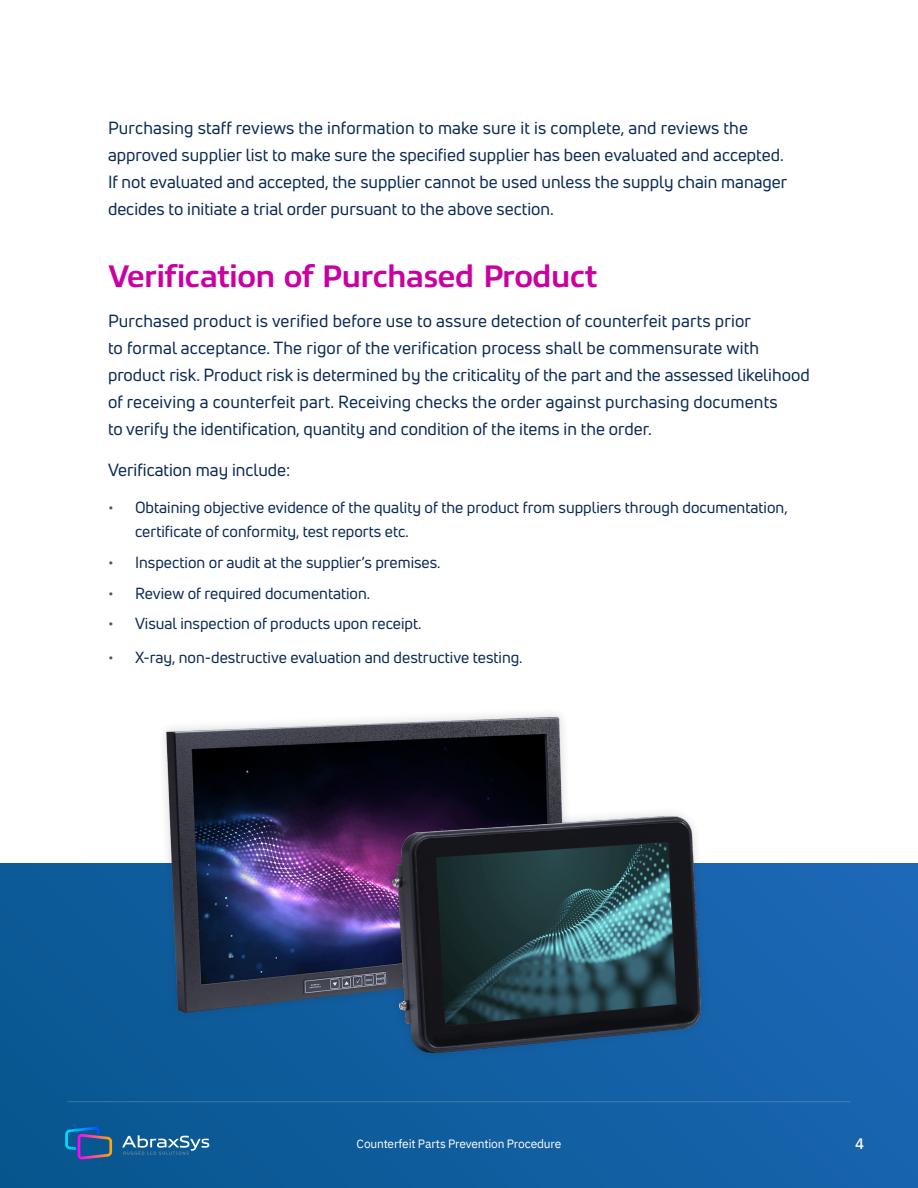
<style>
.page{position:relative;width:918px;height:1188px;background:#fff}
.page>*{position:absolute;margin:0;border:0;box-sizing:border-box;transform-origin:0 0}
.Paragraph_9pt{font:700 31.5px "Allumi Std";letter-spacing:-.025em;color:#c901a1}
.Paragraph_9pt-2{font:17.25px/27px "Uni Neue";color:#0a2954}
.t1{font:15.75px/24px "Uni Neue";color:#0a2954}
.t2{font:500 15px "IBM Plex Sans";color:#fff}
.t3{font:12px "IBM Plex Sans";letter-spacing:-.015em;color:#fff}
.s1{color:#545454}
</style>
<div class="page">
<div style="left:0;top:864px;width:918px;height:324px;background:linear-gradient(to right,#085790,#1a65b1)"></div>
<hr style="left:68px;top:1101px;width:783px;height:1px;background:#fff">
<svg style="left:122px;top:1135px;width:87px;height:20px;background:#407ca9"></svg>
<svg style="left:65px;top:1127px;width:47px;height:32px;background:#335e9c"></svg>
<img style="left:123px;top:713px;width:442px;height:317px">
<div style="left:382px;top:807px;width:328px;height:255px;background:#231f20;opacity:.19"></div>
<img style="left:374px;top:814px;width:350px;height:240px">
<p class="Paragraph_9pt-2" style="left:108px;top:115px;width:681px">Purchasing staff reviews the information to make sure it is complete, and reviews the approved supplier list to make sure the specified supplier has been evaluated and accepted.<br>If not evaluated and accepted, the supplier cannot be used unless the supply chain manager decides to initiate a trial order pursuant to the above section.</p>
<p class="Paragraph_9pt" style="left:108px;top:259px;width:491px">Verification of Purchased Product</p>
<p class="Paragraph_9pt-2" style="left:108px;top:307px;width:703px">Purchased product is verified before use to assure detection of counterfeit parts prior<br>to formal acceptance. The rigor of the verification process shall be commensurate with product risk. Product risk is determined by the criticality of the part and the assessed likelihood of receiving a counterfeit part. Receiving checks the order against purchasing documents<br>to verify the identification, quantity and condition of the items in the order.</p>
<p class="Paragraph_9pt-2" style="left:108px;top:456px;width:184px">Verification may include:</p>
<p class="t1" style="left:135px;top:495px;width:654px;text-indent:-27px"><span class="s1">•</span> Obtaining objective evidence of the quality of the product from suppliers through documentation, certificate of conformity, test reports etc.</p>
<p class="t1" style="left:108px;top:550px;width:334px"><span class="s1">•</span> Inspection or audit at the supplier’s premises.</p>
<p class="t1" style="left:108px;top:581px;width:264px"><span class="s1">•</span> Review of required documentation.</p>
<p class="t1" style="left:108px;top:612px;width:315px"><span class="s1">•</span> Visual inspection of products upon receipt.</p>
<p class="t1" style="left:108px;top:645px;width:416px"><span class="s1">•</span> X-ray, non-destructive evaluation and destructive testing.</p>
<p class="t3" style="left:357px;top:1134px;width:206px">Counterfeit Parts Prevention Procedure</p>
<p class="t2" style="left:855px;top:1132px;width:10px">4</p>
</div>
